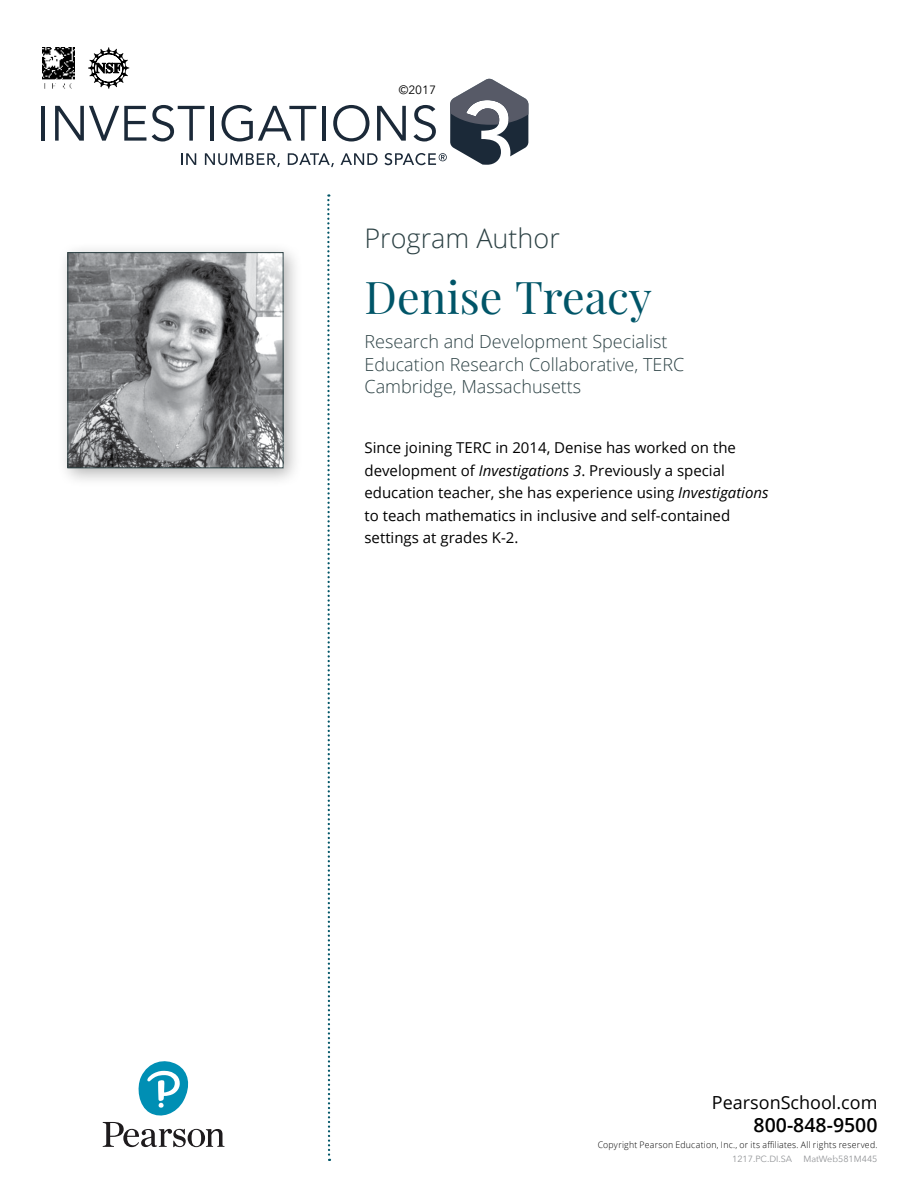
<style>
.page{position:relative;width:918px;height:1188px;background:#fff}
.page>*{position:absolute;margin:0;border:0;box-sizing:border-box;transform-origin:0 0}
.t1{font:45px "Playfair Display";color:#005568}
.t2{font:300 27px "Open Sans";color:#2d4245}
.t3{font:600 19.5px "Open Sans";color:#000}
.t4{font:300 18px/22.5px "Open Sans";color:#2d4245}
.t5{font:18px "Open Sans";color:#000}
.t6{font:15px/22.5px "Open Sans";color:#000}
.t7{font:12px "Avenir Next";color:#000}
.t8{font:300 9px "Open Sans";letter-spacing:.025em;color:#000}
.t9{font:9px "Avenir Next";color:#939598}
.s1{font-style:italic}
</style>
<div class="page">
<svg style="left:103px;top:1061px;width:122px;height:86px"></svg>
<svg style="left:327px;top:194px;width:4px;height:967px"></svg>
<svg style="left:88px;top:47px;width:41px;height:42px"></svg>
<img style="left:42px;top:48px;width:32px;height:41px">
<hr style="left:42px;top:106px;width:3px;height:35px;background:#1b2938">
<svg style="left:55px;top:106px;width:91px;height:35px"></svg>
<svg style="left:152px;top:79px;width:376px;height:88px"></svg>
<div style="left:57px;top:241px;width:246px;height:247px;background:#000;opacity:.3"></div>
<img style="left:70px;top:254px;width:212px;height:212px">
<div style="left:68px;top:252px;width:216px;height:216px;border:1px solid #2d4245"></div>
<p class="t7" style="left:399px;top:80px;width:39px">©2017</p>
<h2 class="t2" style="left:364px;top:220px;width:197px">Program Author</h2>
<h1 class="t1" style="left:364px;top:269px;width:289px">Denise Treacy</h1>
<p class="t4" style="left:364px;top:330px;width:321px">Research and Development Specialist<br>Education Research Collaborative, TERC<br>Cambridge, Massachusetts</p>
<p class="t6" style="left:364px;top:436px;width:406px">Since joining TERC in 2014, Denise has worked on the development of <span class="s1">Investigations 3</span>. Previously a special education teacher, she has experience using <span class="s1">Investigations </span>to teach mathematics in inclusive and self-contained settings at grades K-2.</p>
<p class="t5" style="left:712px;top:1090px;width:167px">PearsonSchool.com</p>
<h3 class="t3" style="left:754px;top:1111px;width:125px">800-848-9500</h3>
<p class="t8" style="left:598px;top:1139px;width:281px">Copyright Pearson Education, Inc., or its affiliates. All rights reserved.</p>
<p class="t9" style="left:732px;top:1151px;width:147px">1217.PC.DI.SA MatWeb581M445</p>
</div>
